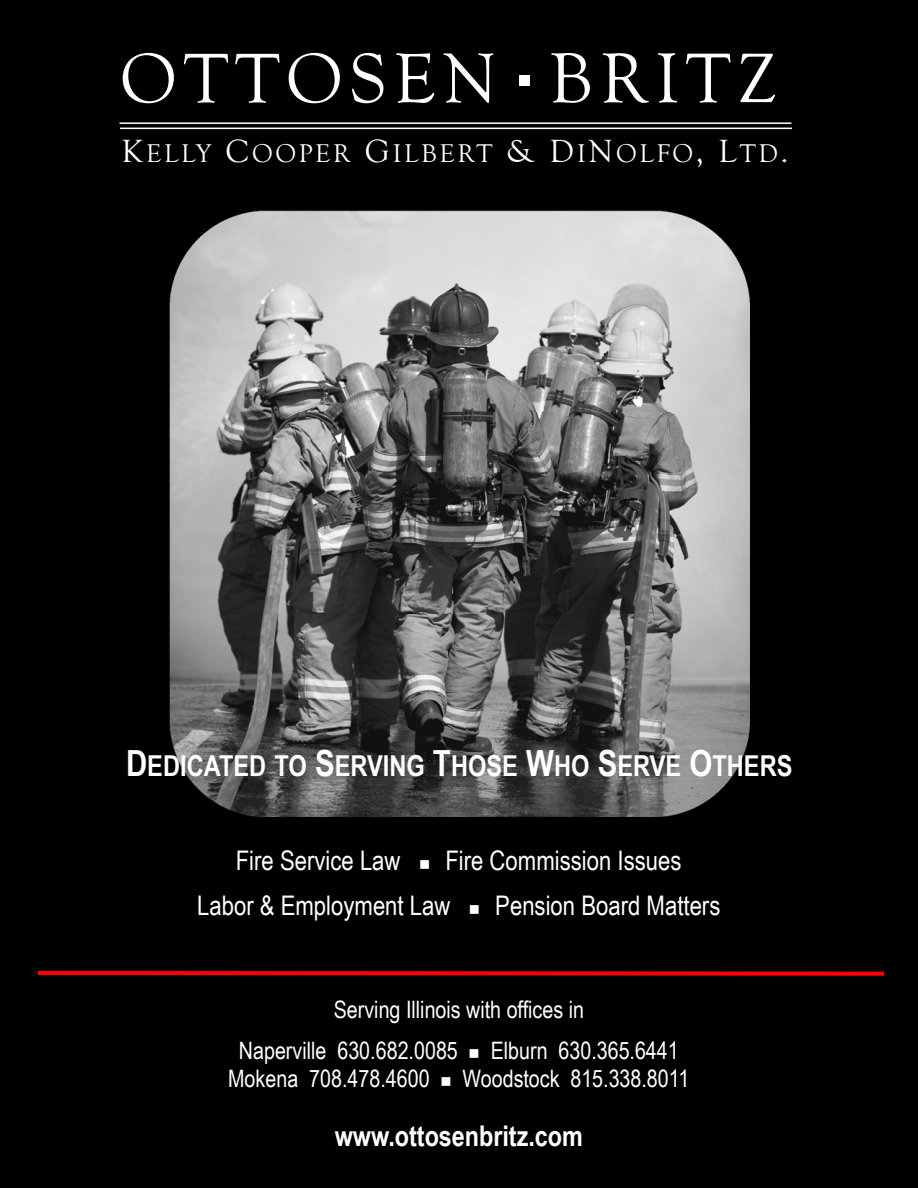
<style>
.page{position:relative;width:918px;height:1188px;background:#000}
.page>*{position:absolute;margin:0;border:0;box-sizing:border-box;transform-origin:0 0}
.t1{font:72.75px "Goudy Old Style T";letter-spacing:.1em;color:#fff}
.t2{font:700 28.8px "Arial Narrow";color:#fff}
.t3{font:700 28.5px "Arial Narrow";color:#fff}
.t4{font:27px/45.9px "Arial Narrow";color:#fff;text-align:center}
.t5{font:26.4px "Goudy Old Style T";letter-spacing:.1em;color:#fff}
.t6{font:24px/41.7px "Arial Narrow";color:#fff;text-align:center}
.s1{font-size:33px}
.s2{font-size:36px}
</style>
<div class="page">
<svg style="left:519px;top:75px;width:11px;height:11px"></svg>
<hr style="left:120px;top:122px;width:671px;height:2px;background:#fff">
<hr style="left:120px;top:128px;width:672px;height:1px;background:#fff">
<svg style="left:34px;top:969px;width:854px;height:9px;background:#730000"></svg>
<img style="left:169px;top:211px;width:581px;height:605px">
<svg style="left:430px;top:870px;width:15px;height:1px"></svg>
<svg style="left:682px;top:870px;width:30px;height:1px"></svg>
<svg style="left:480px;top:915px;width:15px;height:1px"></svg>
<h1 class="t1" style="left:120px;top:39px;width:657px">OTTOSEN BRITZ</h1>
<p class="t5" style="left:121px;top:138px;width:669px"><span class="s1">K</span>ELLY <span class="s1">C</span>OOPER <span class="s1">G</span>ILBERT <span class="s1">&amp; D</span>I<span class="s1">N</span>OLFO<span class="s1">, L</span>TD<span class="s1">.</span></p>
<p class="t2" style="left:126px;top:744px;width:668px"><span class="s2">D</span>EDICATED TO <span class="s2">S</span>ERVING <span class="s2">T</span>HOSE <span class="s2">W</span>HO <span class="s2">S</span>ERVE <span class="s2">O</span>THERS</p>
<p class="t4" style="left:197px;top:836px;width:525px">Fire Service Law ■ Fire Commission Issues<br>Labor &amp; Employment Law ■ Pension Board Matters</p>
<p class="t6" style="left:239px;top:987px;width:441px">Serving Illinois with offices in<br>Naperville 630.682.0085 ■ Elburn 630.365.6441</p>
<p class="t6" style="left:228px;top:1057px;width:463px">Mokena 708.478.4600 ■ Woodstock 815.338.8011</p>
<p class="t3" style="left:335px;top:1115px;width:250px">www.ottosenbritz.com</p>
</div>
